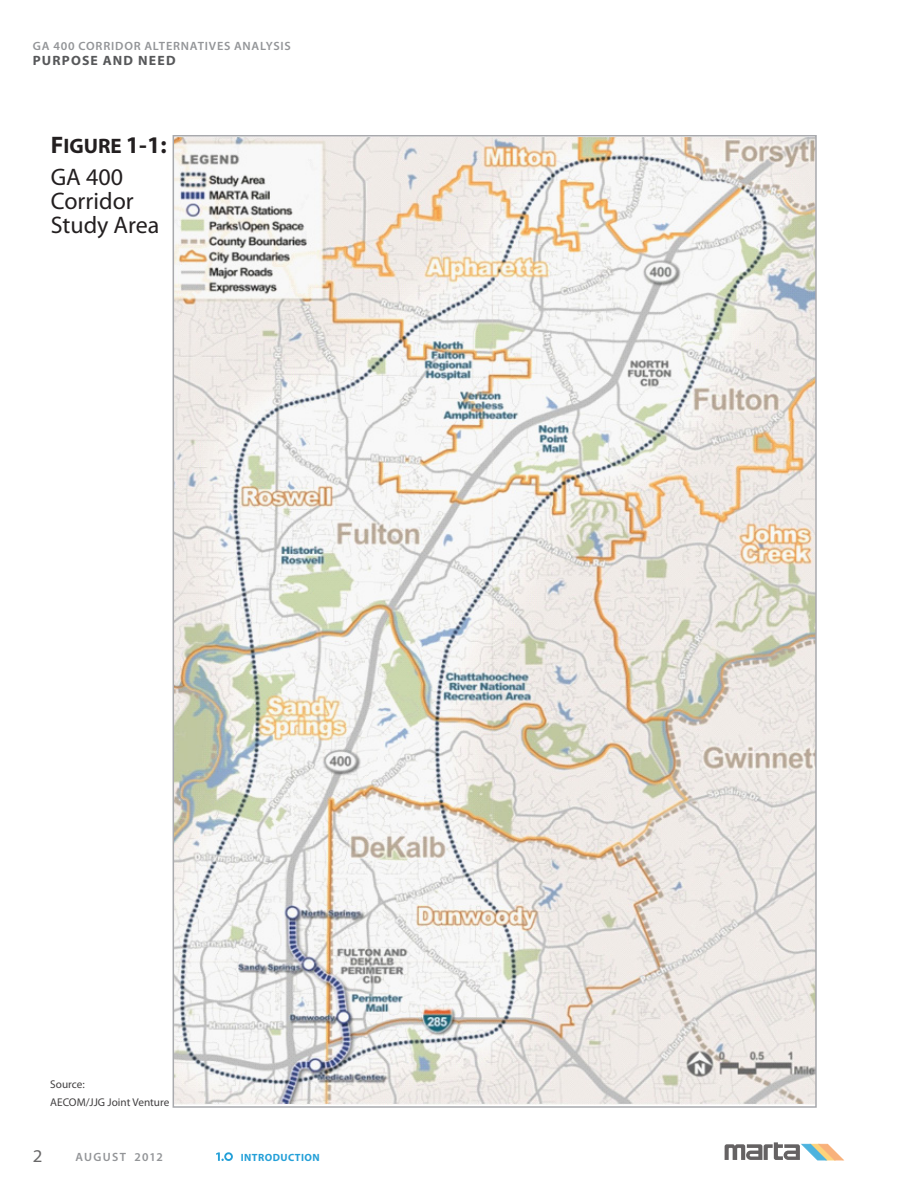
<style>
.page{position:relative;width:918px;height:1188px;background:#fff}
.page>*{position:absolute;margin:0;border:0;box-sizing:border-box;transform-origin:0 0}
.TEXT_Basic_Body{font:24px/24px "Myriad Pro";color:#231f20}
.TEXT_Basic_Body-2{font:700 24px "Myriad Pro";color:#231f20}
.t1{font:18px "Myriad Pro";color:#696869;scale:1.05 1}
.t2{font:700 13.5px "Myriad Pro";letter-spacing:.085em;color:#57585a}
.t3{font:600 12px "Myriad Pro";letter-spacing:.065em;color:#939598}
.t4{font:600 12px "Myriad Pro";letter-spacing:.105em;color:#939598}
.Figure_Source{font:11.25px "Myriad Pro";color:#424041}
.t5{font:700 10.5px "Myriad Pro";letter-spacing:.04em;color:#24a0d8}
.s1{font-size:21px}
</style>
<div class="page">
<svg style="left:725px;top:1142px;width:118px;height:18px"></svg>
<svg style="left:216px;top:1152px;width:17px;height:9px"></svg>
<img style="left:176px;top:138px;width:638px;height:966px">
<p class="t3" style="left:33px;top:38px;width:259px">GA 400 CORRIDOR ALTERNATIVES ANALYSIS</p>
<p class="t2" style="left:33px;top:51px;width:144px">PURPOSE AND NEED</p>
<p class="TEXT_Basic_Body-2" style="left:51px;top:129px;width:117px">F<span class="s1">IGURE</span> 1-1:</p>
<p class="TEXT_Basic_Body" style="left:51px;top:164px;width:110px">GA 400<br>Corridor<br>Study Area</p>
<p class="Figure_Source" style="left:50px;top:1078px;width:36px">Source:</p>
<p class="Figure_Source" style="left:50px;top:1096px;width:121px">AECOM/JJG Joint Venture</p>
<p class="t1" style="left:33px;top:1145px;width:11px">2</p>
<p class="t4" style="left:76px;top:1149px;width:89px">AUGUST 2012</p>
<p class="t5" style="left:241px;top:1151px;width:80px">INTRODUCTION</p>
</div>
